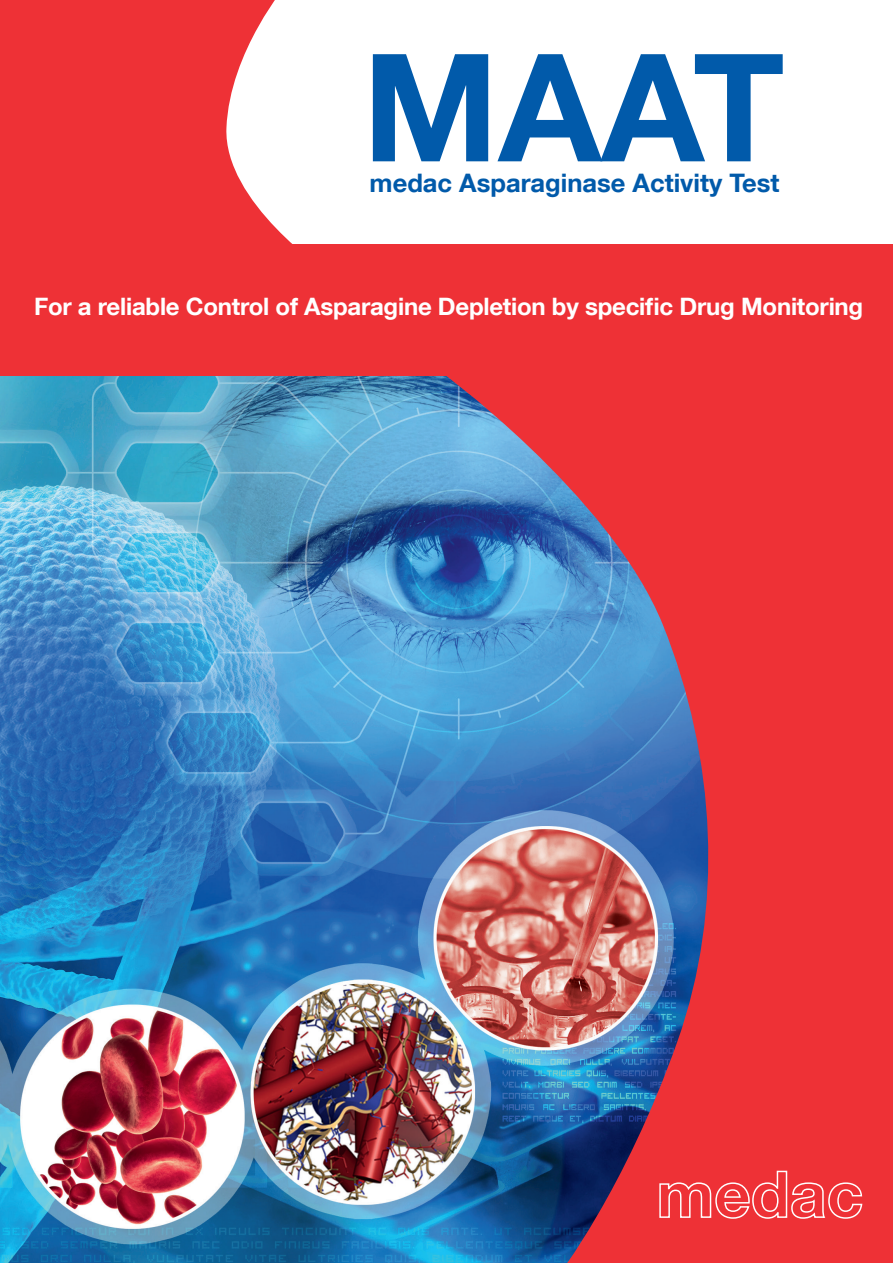
<style>
.page{position:relative;width:893px;height:1263px;background:#fff}
.page>*{position:absolute;margin:0;border:0;box-sizing:border-box;transform-origin:0 0}
.t1{font:700 150px "Helvetica Neue LT Com";color:#015aaa}
.t2{font:700 42px "Helvetica Neue LT Com";color:#fff}
.t3{font:700 25.5px "Helvetica Neue LT Com";color:#015aaa}
.t4{font:700 24px "Helvetica Neue LT Com";letter-spacing:-.01em;color:#fff}
</style>
<div class="page">
<img style="left:1px;top:376px;width:435px;height:887px">
<svg style="left:0;top:0;width:293px;height:244px;fill:#ee3136"></svg>
<div style="left:0;top:244px;width:893px;height:132px;background:#ee3136"></div>
<svg style="left:436px;top:376px;width:457px;height:887px;background:#ab556c"></svg>
<svg style="left:0;top:376px;width:1px;height:887px"></svg>
<svg style="left:659px;top:1171px;width:203px;height:48px;background:#f05156"></svg>
<h1 class="t1" style="left:362px;top:13px;width:424px">MAAT</h1>
<p class="t3" style="left:370px;top:167px;width:411px">medac Asparaginase Activity Test</p>
<p class="t4" style="left:34px;top:291px;width:831px">For a reliable Control of Asparagine Depletion by specific Drug Monitoring</p>
<h2 class="t2" style="left:49px;top:297px;width:313px">Publications</h2>
</div>
